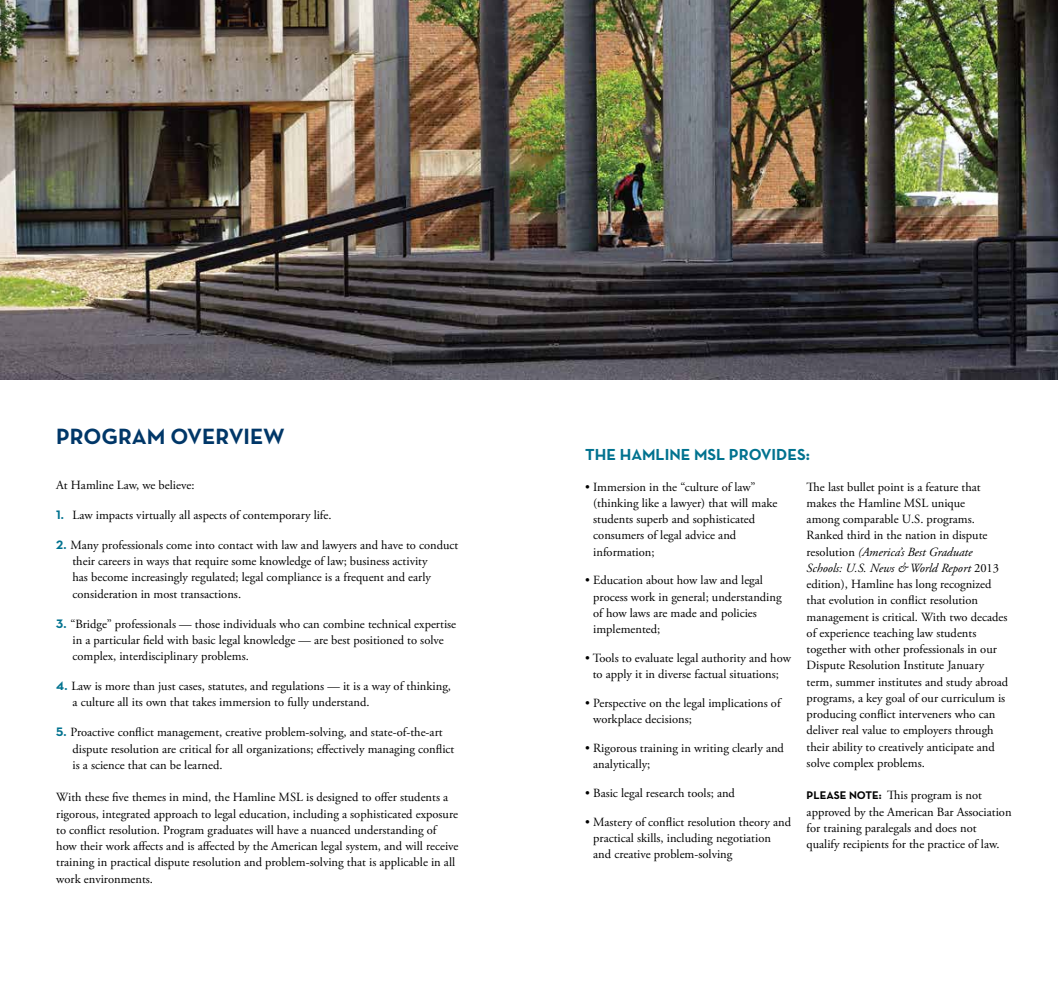
<style>
.page{position:relative;width:1058px;height:990px;background:#fff}
.page>*{position:absolute;margin:0;border:0;box-sizing:border-box;transform-origin:0 0}
.t1{font:700 22.5px "Neutraface Text";color:#003768}
.t2{font:700 16.25px "Neutraface Text";color:#00728f}
.t3{font:12.5px/16.2px "Adobe Garamond Pro";color:#000}
.t4{font:700 11.25px "Neutraface Text";color:#000}
.s1{font-family:"Neutraface Text";font-weight:700;color:#00728f}
.s2{font-style:italic}
.s3{font-family:"Neutraface Text";font-weight:700;font-size:11.25px}
</style>
<div class="page">
<img style="left:0;top:0;width:1058px;height:379px">
<h1 class="t1" style="left:56px;top:422px;width:78px">PROGRAM</h1>
<h1 class="t1" style="left:171px;top:422px;width:88px">OVERVIEW</h1>
<p class="t3" style="left:56px;top:477px;width:140px">At Hamline Law, we believe:</p>
<p class="t3" style="left:56px;top:507px;width:277px"><span class="s1">1.</span> Law impacts virtually all aspects of contemporary life.</p>
<p class="t3" style="left:72px;top:537px;width:387px;text-indent:-16px"><span class="s1">2.</span> Many professionals come into contact with law and lawyers and have to conduct their careers in ways that require some knowledge of law; business activity<br>has become increasingly regulated; legal compliance is a frequent and early consideration in most transactions.</p>
<p class="t3" style="left:72px;top:616px;width:385px;text-indent:-16px"><span class="s1">3.</span> “Bridge” professionals — those individuals who can combine technical expertise in a particular field with basic legal knowledge — are best positioned to solve complex, interdisciplinary problems.</p>
<p class="t3" style="left:72px;top:678px;width:380px;text-indent:-16px"><span class="s1">4.</span> Law is more than just cases, statutes, and regulations — it is a way of thinking, a culture all its own that takes immersion to fully understand.</p>
<p class="t3" style="left:72px;top:725px;width:383px;text-indent:-16px"><span class="s1">5.</span> Proactive conflict management, creative problem-solving, and state-of-the-art dispute resolution are critical for all organizations; effectively managing conflict is a science that can be learned.</p>
<p class="t3" style="left:56px;top:790px;width:404px">With these five themes in mind, the Hamline MSL is designed to offer students a rigorous, integrated approach to legal education, including a sophisticated exposure to conflict resolution. Program graduates will have a nuanced understanding of how their work affects and is affected by the American legal system, and will receive training in practical dispute resolution and problem-solving that is applicable in all work environments.</p>
<h2 class="t2" style="left:585px;top:444px;width:226px">THE HAMLINE MSL PROVIDES:</h2>
<p class="t3" style="left:593px;top:479px;width:186px;text-indent:-8px">• Immersion in the “culture of law” (thinking like a lawyer) that will make students superb and sophisticated consumers of legal advice and information;</p>
<p class="t3" style="left:593px;top:573px;width:190px;text-indent:-8px">• Education about how law and legal process work in general; understanding of how laws are made and policies implemented;</p>
<p class="t3" style="left:585px;top:650px;width:207px;text-align:center">• Tools to evaluate legal authority and how to apply it in diverse factual situations;</p>
<p class="t3" style="left:593px;top:695px;width:189px;text-indent:-8px">• Perspective on the legal implications of workplace decisions;</p>
<p class="t3" style="left:593px;top:740px;width:192px;text-indent:-8px">• Rigorous training in writing clearly and analytically;</p>
<p class="t3" style="left:585px;top:785px;width:151px">• Basic legal research tools; and</p>
<p class="t3" style="left:593px;top:814px;width:199px;text-indent:-8px">• Mastery of conflict resolution theory and practical skills, including negotiation and creative problem-solving</p>
<p class="t3" style="left:806px;top:479px;width:203px">The last bullet point is a feature that makes the Hamline MSL unique<br>among comparable U.S. programs.<br>Ranked third in the nation in dispute resolution <span class="s2">(America’s Best Graduate Schools: U.S. News &amp; World Report</span> 2013 edition), Hamline has long recognized that evolution in conflict resolution management is critical. With two decades of experience teaching law students together with other professionals in our Dispute Resolution Institute January term, summer institutes and study abroad programs, a key goal of our curriculum is producing conflict interveners who can deliver real value to employers through their ability to creatively anticipate and solve complex problems.</p>
<p class="t4" style="left:806px;top:788px;width:15px">PLEASE</p>
<p class="t4" style="left:849px;top:788px;width:9px">NOTE</p>
<p class="t3" style="left:806px;top:788px;width:206px;text-indent:72px"><span class="s3">:</span> This program is not approved by the American Bar Association for training paralegals and does not qualify recipients for the practice of law.</p>
</div>
